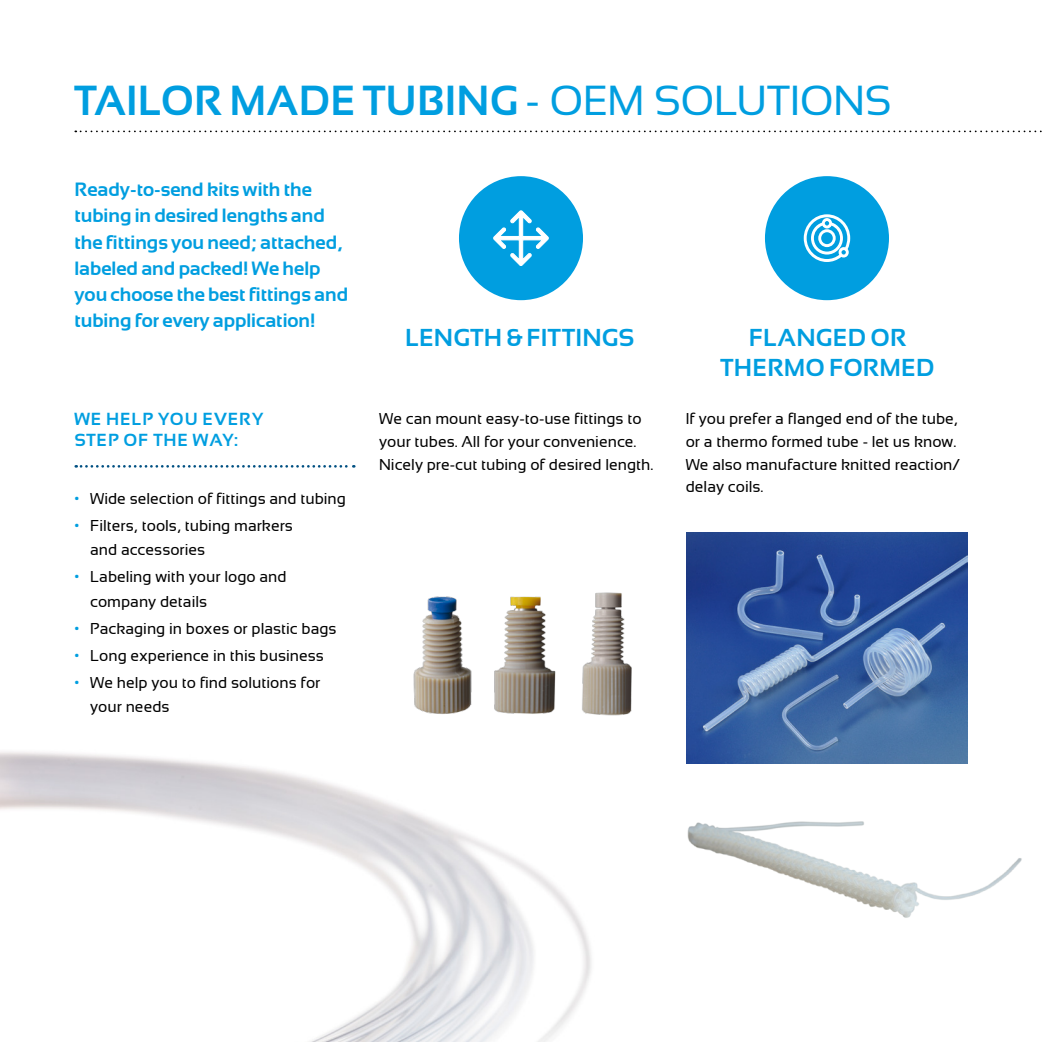
<style>
.page{position:relative;width:1042px;height:1042px;background:#fff}
.page>*{position:absolute;margin:0;border:0;box-sizing:border-box;transform-origin:0 0}
.t1{font:700 42px "Sansation";color:#009ee0}
.t2{font:700 24.5px/29.4px "Sansation";letter-spacing:.005em;color:#009ee0;text-align:center}
.t3{font:700 19.25px/26.2px "Sansation";color:#009ee0}
.t4{font:700 17.5px/21px "Sansation";letter-spacing:.05em;color:#009ee0}
.t5{font:15.75px/22.8px "Sansation";color:#000}
.s1{font-weight:400}
.s2{color:#009ee0}
</style>
<div class="page">
<img style="left:0;top:751px;width:591px;height:291px">
<svg style="left:75px;top:130px;width:967px;height:2px"></svg>
<div style="left:765px;top:176px;width:124px;height:124px;background:#009ee0;border-radius:50%"></div>
<svg style="left:804px;top:214px;width:46px;height:48px"></svg>
<div style="left:459px;top:176px;width:124px;height:124px;background:#009ee0;border-radius:50%"></div>
<svg style="left:493px;top:210px;width:56px;height:56px"></svg>
<img style="left:686px;top:533px;width:281px;height:230px">
<img style="left:494px;top:596px;width:62px;height:118px">
<img style="left:413px;top:596px;width:59px;height:118px">
<img style="left:582px;top:592px;width:50px;height:124px">
<svg style="left:76px;top:465px;width:278px;height:3px"></svg>
<img style="left:687px;top:821px;width:335px;height:97px">
<h1 class="t1" style="left:74px;top:77px;width:818px">TAILOR MADE TUBING <span class="s1">- OEM SOLUTIONS</span></h1>
<p class="t3" style="left:74px;top:176px;width:275px">Ready-to-send kits with the tubing in desired lengths and the fittings you need; attached, labeled and packed! We help you choose the best fittings and tubing for every application!</p>
<p class="t4" style="left:74px;top:409px;width:190px">WE HELP YOU EVERY<br>STEP OF THE WAY:</p>
<p class="t5" style="left:74px;top:487px;width:273px"><span class="s2">•</span> Wide selection of fittings and tubing</p>
<p class="t5" style="left:90px;top:513px;width:204px;line-height:24.5px;text-indent:-16px"><span class="s2">•</span> Filters, tools, tubing markers and accessories</p>
<p class="t5" style="left:90px;top:565px;width:198px;line-height:24.5px;text-indent:-16px"><span class="s2">•</span> Labeling with your logo and company details</p>
<p class="t5" style="left:74px;top:617px;width:264px"><span class="s2">•</span> Packaging in boxes or plastic bags</p>
<p class="t5" style="left:74px;top:644px;width:251px"><span class="s2">•</span> Long experience in this business</p>
<p class="t5" style="left:90px;top:670px;width:232px;line-height:24.5px;text-indent:-16px"><span class="s2">•</span> We help you to find solutions for your needs</p>
<h2 class="t2" style="left:405px;top:323px;width:230px">LENGTH &amp; FITTINGS</h2>
<h2 class="t2" style="left:720px;top:323px;width:215px">FLANGED OR<br>THERMO FORMED</h2>
<p class="t5" style="left:379px;top:407px;width:276px">We can mount easy-to-use fittings to your tubes. All for your convenience.<br>Nicely pre-cut tubing of desired length.</p>
<p class="t5" style="left:686px;top:407px;width:276px">If you prefer a flanged end of the tube, or a thermo formed tube - let us know.<br>We also manufacture knitted reaction/ delay coils.</p>
</div>
